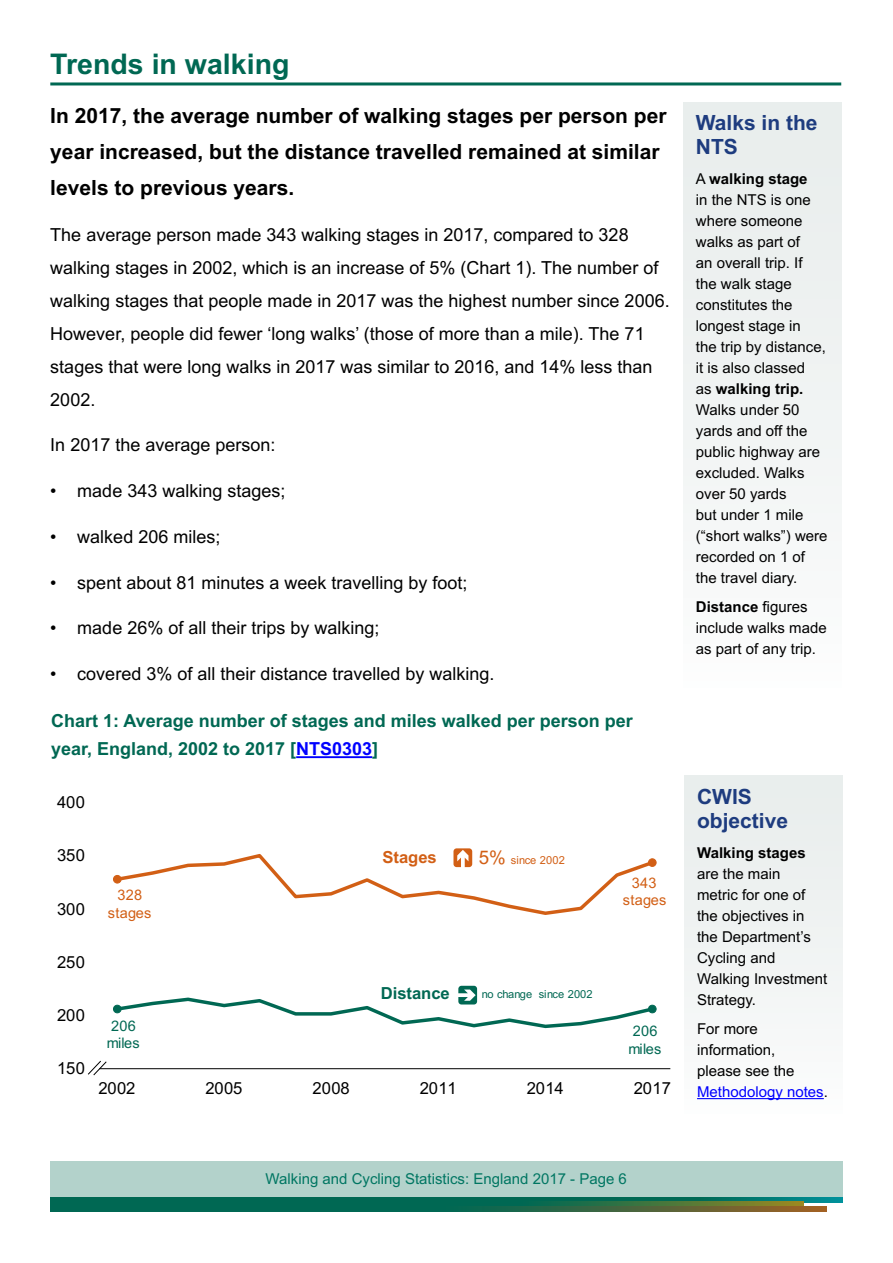
<style>
.page{position:relative;width:893px;height:1263px;background:#fff}
.page>*{position:absolute;margin:0;border:0;box-sizing:border-box;transform-origin:0 0}
.NTS_Heading{font:700 28.5px "Arial";color:#006853}
.NTS_sub-heading{font:700 21px/36px "Arial";color:#000}
.t1{font:700 21px/24px "Arial";color:#1e3c7f}
.NTS_paragraph{font:18px/33px "Arial";color:#000}
.NTS_chart_heading{font:700 18px/28.5px "Arial";color:#006853}
.t2{font:16.65px "Arial";letter-spacing:-.015em;color:#000}
.t3{font:700 16.65px "Arial";letter-spacing:-.015em;color:#006853}
.t4{font:700 16.65px "Arial";color:#d25f15}
.F_Box_text{font:15px/21px "Arial";color:#000}
.t5{font:15px "Arial";color:#007662}
.t6{font:14.55px/17.4px "Arial";letter-spacing:.015em;color:#d25f15;text-align:center}
.t7{font:14.55px/17.4px "Arial";letter-spacing:.015em;color:#006853}
.t8{font:11.1px "Arial";color:#006853}
.t9{font:11.1px "Arial";letter-spacing:.005em;color:#d25f15}
.s1{color:#00f}
.s2{font-size:18.75px}
.s3{font-weight:700}
.s4{font-family:"Arial MT2"}
</style>
<div class="page">
<div style="left:50px;top:1161px;width:792px;height:36px;background:#b3d2cb"></div>
<svg style="left:50px;top:1197px;width:792px;height:5px;background:#006c5a"></svg>
<svg style="left:50px;top:1201px;width:753px;height:5px;background:#1b6d4a"></svg>
<svg style="left:50px;top:1206px;width:777px;height:6px;background:#256647"></svg>
<hr style="left:50px;top:82px;width:791px;height:3px;background:#006853">
<hr style="left:296px;top:756px;width:76px;height:2px;background:#00f">
<hr style="left:99px;top:1068px;width:571px;height:1px;background:#000">
<svg style="left:113px;top:986px;width:543px;height:43px"></svg>
<svg style="left:113px;top:848px;width:544px;height:67px"></svg>
<svg style="left:88px;top:1060px;width:19px;height:16px"></svg>
<div style="left:683px;top:102px;width:158px;height:585px;background:#f0f3f3"></div>
<div style="left:684px;top:776px;width:158px;height:337px;background:#f0f3f3"></div>
<hr style="left:697px;top:1098px;width:127px;height:1px;background:#00f">
<p class="NTS_Heading" style="left:50px;top:44px;width:241px">Trends in walking</p>
<p class="NTS_sub-heading" style="left:50px;top:98px;width:618px">In 2017, the average number of walking stages per person per year increased, but the distance travelled remained at similar levels to previous years.</p>
<p class="NTS_paragraph" style="left:50px;top:218px;width:621px">The average person made 343 walking stages in 2017, compared to 328 walking stages in 2002, which is an increase of 5% (Chart 1). The number of walking stages that people made in 2017 was the highest number since 2006.<br>However, people did fewer ‘long walks’ (those of more than a mile). The 71 stages that were long walks in 2017 was similar to 2016, and 14% less than 2002.</p>
<p class="NTS_paragraph" style="left:50px;top:428px;width:227px">In 2017 the average person:</p>
<p class="NTS_paragraph" style="left:50px;top:474px;width:237px">• made 343 walking stages;</p>
<p class="NTS_paragraph" style="left:50px;top:520px;width:172px">• walked 206 miles;</p>
<p class="NTS_paragraph" style="left:50px;top:566px;width:419px">• spent about 81 minutes a week travelling by foot;</p>
<p class="NTS_paragraph" style="left:50px;top:611px;width:331px">• made 26% of all their trips by walking;</p>
<p class="NTS_paragraph" style="left:50px;top:657px;width:446px">• covered 3% of all their distance travelled by walking.</p>
<p class="NTS_chart_heading" style="left:51px;top:706px;width:583px">Chart 1: Average number of stages and miles walked per person per year, England, 2002 to 2017 [<span class="s1">NTS0303</span>]</p>
<p class="t2" style="left:57px;top:791px;width:29px">400</p>
<p class="t2" style="left:57px;top:844px;width:29px">350</p>
<p class="t2" style="left:57px;top:897px;width:29px">300</p>
<p class="t2" style="left:57px;top:950px;width:29px">250</p>
<p class="t2" style="left:57px;top:1004px;width:29px">200</p>
<p class="t2" style="left:57px;top:1057px;width:29px">150</p>
<p class="t6" style="left:108px;top:886px;width:45px">328 stages</p>
<p class="t4" style="left:382px;top:845px;width:56px">Stages</p>
<p class="t9" style="left:479px;top:852px;width:87px"><span class="s2">5%</span> since 2002</p>
<p class="t6" style="left:623px;top:874px;width:45px">343 stages</p>
<p class="t3" style="left:381px;top:982px;width:70px">Distance</p>
<p class="t8" style="left:482px;top:987px;width:112px">no change since 2002</p>
<p class="t7" style="left:107px;top:1017px;width:34px">206 miles</p>
<p class="t7" style="left:628px;top:1022px;width:34px">206 miles</p>
<p class="t2" style="left:98px;top:1077px;width:39px">2002</p>
<p class="t2" style="left:206px;top:1077px;width:39px">2005</p>
<p class="t2" style="left:313px;top:1077px;width:39px">2008</p>
<p class="t2" style="left:420px;top:1077px;width:39px">2011</p>
<p class="t2" style="left:527px;top:1077px;width:39px">2014</p>
<p class="t2" style="left:634px;top:1077px;width:39px">2017</p>
<p class="t1" style="left:696px;top:111px;width:123px">Walks in the<br>NTS</p>
<p class="F_Box_text" style="left:696px;top:168px;width:133px">A <span class="s3">walking stage<br></span>in the NTS is one where someone walks as part of<br>an overall trip. If<br>the walk stage constitutes the longest stage in<br>the trip by distance, it is also classed<br>as <span class="s3">walking trip.<br></span>Walks under 50 yards and off the public highway are excluded. Walks over 50 yards<br>but under 1 mile (“short walks”) were recorded on 1 of the travel diary.</p>
<p class="F_Box_text" style="left:696px;top:596px;width:132px"><span class="s3">Distance</span> <span class="s4">figures </span>include walks made as part of any trip.</p>
<p class="t1" style="left:697px;top:785px;width:93px">CWIS objective</p>
<p class="F_Box_text" style="left:697px;top:842px;width:132px"><span class="s3">Walking stages </span>are the main<br>metric for one of the objectives in the Department’s<br>Cycling and<br>Walking Investment<br>Strategy.</p>
<p class="F_Box_text" style="left:697px;top:1018px;width:132px">For more information,<br>please see the<br><span class="s1">Methodology notes</span>.</p>
<p class="t5" style="left:266px;top:1169px;width:363px">Walking and Cycling Statistics: England 2017 - Page 6</p>
</div>
